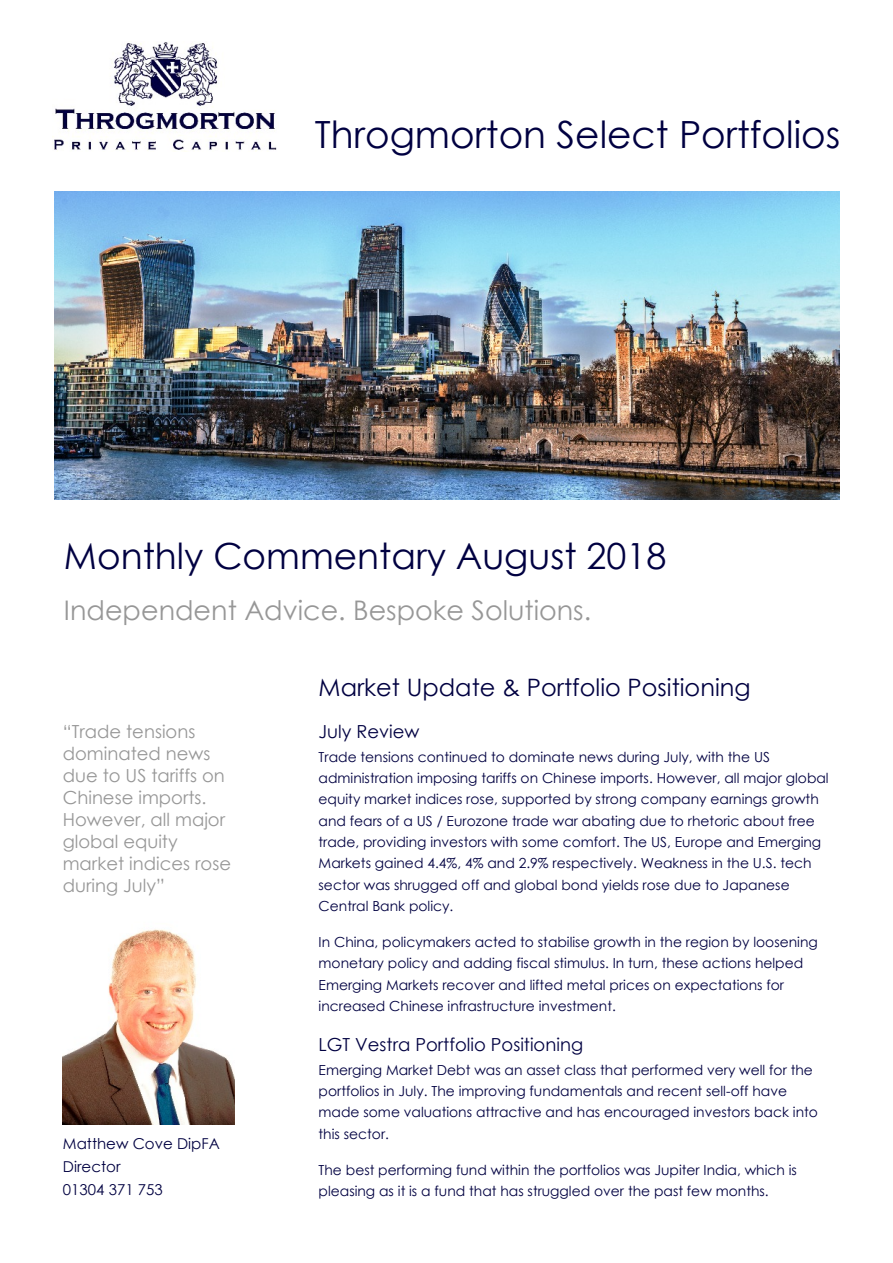
<style>
.page{position:relative;width:893px;height:1263px;background:#fff}
.page>*{position:absolute;margin:0;border:0;box-sizing:border-box;transform-origin:0 0}
.t1{font:37.5px "Century Gothic";color:#000041}
.t2{font:36px "Century Gothic";color:#000041}
.t3{font:27px "Century Gothic";color:#979797}
.t4{font:24px "Century Gothic";color:#000041}
.t5{font:18px/22px "Century Gothic";color:#979797}
.t6{font:18px "Century Gothic";color:#000041}
.t7{font:15px/23px "Century Gothic";color:#000041}
.t8{font:13.8px/21.3px "Century Gothic";color:#000041}
</style>
<div class="page">
<img style="left:54px;top:191px;width:785px;height:309px">
<img style="left:52px;top:41px;width:225px;height:110px">
<img style="left:63px;top:929px;width:171px;height:196px">
<h1 class="t1" style="left:315px;top:120px;width:527px">Throgmorton Select Portfolios</h1>
<h2 class="t2" style="left:64px;top:542px;width:604px">Monthly Commentary August 2018</h2>
<h3 class="t3" style="left:64px;top:599px;width:529px">Independent Advice. Bespoke Solutions.</h3>
<h3 class="t5" style="left:63px;top:722px;width:170px">“Trade tensions dominated news due to US tariffs on<br>Chinese imports.<br>However, all major global equity market indices rose during July”</h3>
<p class="t7" style="left:63px;top:1133px;width:158px">Matthew Cove DipFA<br>Director<br>01304 371 753</p>
<h3 class="t4" style="left:319px;top:678px;width:433px">Market Update &amp; Portfolio Positioning</h3>
<h3 class="t6" style="left:319px;top:725px;width:102px">July Review</h3>
<p class="t8" style="left:319px;top:747px;width:512px">Trade tensions continued to dominate news during July, with the US administration imposing tariffs on Chinese imports. However, all major global equity market indices rose, supported by strong company earnings growth and fears of a US / Eurozone trade war abating due to rhetoric about free trade, providing investors with some comfort. The US, Europe and Emerging Markets gained 4.4%, 4% and 2.9% respectively. Weakness in the U.S. tech sector was shrugged off and global bond yields rose due to Japanese Central Bank policy.</p>
<p class="t8" style="left:319px;top:933px;width:501px">In China, policymakers acted to stabilise growth in the region by loosening monetary policy and adding fiscal stimulus. In turn, these actions helped Emerging Markets recover and lifted metal prices on expectations for increased Chinese infrastructure investment.</p>
<h3 class="t6" style="left:319px;top:1038px;width:266px">LGT Vestra Portfolio Positioning</h3>
<p class="t8" style="left:319px;top:1060px;width:501px">Emerging Market Debt was an asset class that performed very well for the portfolios in July. The improving fundamentals and recent sell-off have made some valuations attractive and has encouraged investors back into this sector.</p>
<p class="t8" style="left:319px;top:1160px;width:480px">The best performing fund within the portfolios was Jupiter India, which is pleasing as it is a fund that has struggled over the past few months.</p>
</div>
